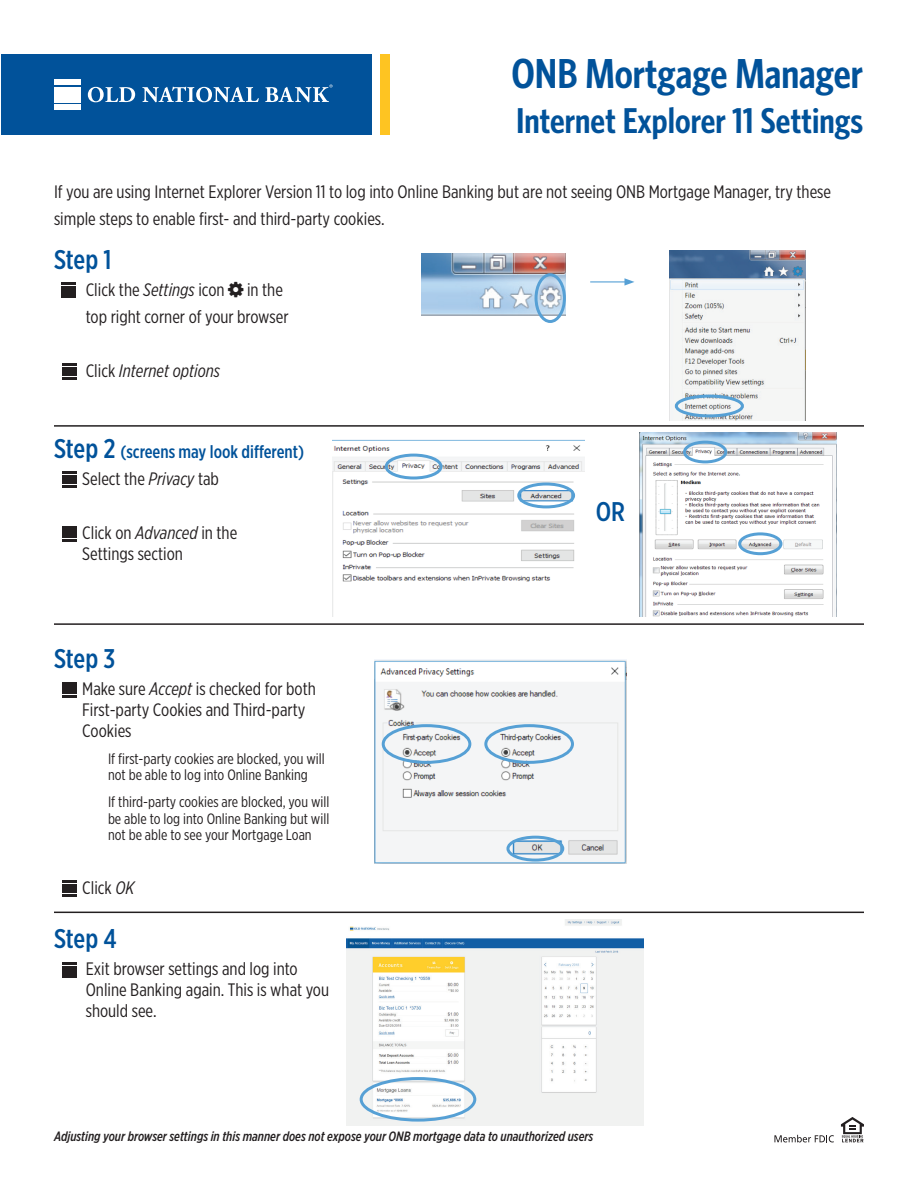
<style>
.page{position:relative;width:918px;height:1188px;background:#fff}
.page>*{position:absolute;margin:0;border:0;box-sizing:border-box;transform-origin:0 0}
.t1{font:600 42px "Whitney Condensed";color:#01529a}
.t2{font:600 36px "Whitney Condensed";color:#01529a}
.t3{font:500 27px "Gotham X Narrow";color:#01529a}
.t4{font:18px/21px "Gotham X Narrow";color:#231f20}
.t5{font:500 18px/27px "Gotham X Narrow";color:#01529a}
.t6{font:italic 18px "Gotham X Narrow";color:#231f20}
.t7{font:15px/16.5px "Gotham X Narrow";color:#231f20}
.t8{font:italic 500 13.5px "Gotham X Narrow";color:#231f20}
.s1{font-style:italic}
.s2{font-style:normal}
.s3{font-size:27px}
.s4{font-weight:400;color:#231f20}
.s5{font-weight:400;font-style:italic;color:#231f20}
</style>
<div class="page">
<hr style="left:61px;top:282px;width:14px;height:3px;background:#231f20">
<div style="left:61px;top:286px;width:14px;height:8px;background:#231f20"></div>
<hr style="left:61px;top:295px;width:14px;height:3px;background:#231f20">
<hr style="left:62px;top:363px;width:15px;height:3px;background:#231f20">
<div style="left:63px;top:367px;width:14px;height:8px;background:#231f20"></div>
<svg style="left:62px;top:377px;width:15px;height:2px"></svg>
<hr style="left:62px;top:471px;width:15px;height:3px;background:#231f20">
<div style="left:63px;top:475px;width:14px;height:9px;background:#231f20"></div>
<hr style="left:62px;top:485px;width:15px;height:3px;background:#231f20">
<div style="left:1px;top:54px;width:371px;height:81px;background:#01529a"></div>
<div style="left:380px;top:54px;width:10px;height:81px;background:#fec422"></div>
<div style="left:54px;top:79px;width:27px;height:5px;background:#fff"></div>
<div style="left:54px;top:87px;width:27px;height:15px;background:#fff"></div>
<div style="left:54px;top:105px;width:27px;height:5px;background:#fff"></div>
<svg style="left:88px;top:87px;width:47px;height:15px"></svg>
<svg style="left:142px;top:87px;width:117px;height:15px"></svg>
<svg style="left:265px;top:84px;width:68px;height:18px"></svg>
<svg style="left:841px;top:1117px;width:23px;height:25px"></svg>
<svg style="left:774px;top:1135px;width:60px;height:7px"></svg>
<hr style="left:62px;top:526px;width:15px;height:3px;background:#231f20">
<div style="left:63px;top:530px;width:14px;height:8px;background:#231f20"></div>
<hr style="left:62px;top:539px;width:15px;height:3px;background:#231f20">
<hr style="left:62px;top:682px;width:15px;height:3px;background:#231f20">
<div style="left:63px;top:686px;width:14px;height:8px;background:#231f20"></div>
<hr style="left:62px;top:695px;width:15px;height:3px;background:#231f20">
<hr style="left:62px;top:880px;width:15px;height:3px;background:#231f20">
<div style="left:63px;top:885px;width:14px;height:8px;background:#231f20"></div>
<hr style="left:62px;top:894px;width:15px;height:3px;background:#231f20">
<img style="left:347px;top:919px;width:297px;height:206px">
<div style="left:360px;top:1077px;width:116px;height:45px;border:3px solid #56a0d5;border-radius:50%"></div>
<img style="left:421px;top:254px;width:145px;height:62px">
<div style="left:535px;top:273px;width:31px;height:50px;border:3px solid #56a0d5;border-radius:50%"></div>
<img style="left:333px;top:440px;width:251px;height:142px">
<img style="left:640px;top:432px;width:197px;height:184px">
<div style="left:385px;top:454px;width:58px;height:26px;border:3px solid #56a0d5;border-radius:50%"></div>
<div style="left:517px;top:483px;width:58px;height:25px;border:3px solid #56a0d5;border-radius:50%"></div>
<hr style="left:590px;top:281px;width:37px;height:1px;background:#56a0d5">
<svg style="left:624px;top:278px;width:10px;height:8px"></svg>
<img style="left:374px;top:659px;width:252px;height:205px">
<div style="left:382px;top:724px;width:89px;height:40px;border:3px solid #56a0d5;border-radius:50%"></div>
<hr style="left:62px;top:962px;width:15px;height:3px;background:#231f20">
<div style="left:63px;top:966px;width:14px;height:8px;background:#231f20"></div>
<hr style="left:62px;top:975px;width:15px;height:3px;background:#231f20">
<img style="left:670px;top:250px;width:135px;height:170px">
<div style="left:675px;top:395px;width:69px;height:22px;border:3px solid #56a0d5;border-radius:50%"></div>
<div style="left:683px;top:441px;width:44px;height:22px;border:3px solid #56a0d5;border-radius:50%"></div>
<div style="left:738px;top:532px;width:44px;height:23px;border:3px solid #56a0d5;border-radius:50%"></div>
<div style="left:484px;top:724px;width:90px;height:40px;border:3px solid #56a0d5;border-radius:50%"></div>
<div style="left:506px;top:836px;width:58px;height:26px;border:3px solid #56a0d5;border-radius:50%"></div>
<hr style="left:54px;top:425px;width:810px;height:2px;background:#231f20">
<hr style="left:54px;top:623px;width:810px;height:2px;background:#231f20">
<hr style="left:54px;top:912px;width:810px;height:1px;background:#231f20">
<h1 class="t1" style="left:512px;top:47px;width:353px">ONB Mortgage Manager</h1>
<h2 class="t2" style="left:516px;top:98px;width:349px">Internet Explorer 11 Settings</h2>
<p class="t4" style="left:54px;top:178px;width:779px;line-height:27px">If you are using Internet Explorer Version 11 to log into Online Banking but are not seeing ONB Mortgage Manager, try these simple steps to enable first- and third-party cookies.</p>
<h3 class="t3" style="left:54px;top:243px;width:59px">Step 1</h3>
<p class="t4" style="left:86px;top:276px;width:204px;line-height:27px">Click the <span class="s1">Settings</span> icon in the top right corner of your browser</p>
<p class="t6" style="left:86px;top:360px;width:136px"><span class="s2">Click</span> Internet options</p>
<p class="t5" style="left:82px;top:438px;width:223px;text-indent:-28px"><span class="s3">Step 2</span> (screens may look different)<br><span class="s4">Select the</span> <span class="s5">Privacy</span> <span class="s4">tab</span></p>
<p class="t4" style="left:82px;top:522px;width:157px">Click on <span class="s1">Advanced</span> in the<br>Settings section</p>
<h3 class="t3" style="left:54px;top:642px;width:63px">Step 3</h3>
<p class="t4" style="left:82px;top:678px;width:235px">Make sure <span class="s1">Accept</span> is checked for both<br>First-party Cookies and Third-party<br>Cookies</p>
<p class="t7" style="left:108px;top:750px;width:218px">If first-party cookies are blocked, you will not be able to log into Online Banking</p>
<p class="t7" style="left:108px;top:794px;width:223px;text-align:justify">If third-party cookies are blocked, you will be able to log into Online Banking but will not be able to see your Mortgage Loan</p>
<p class="t4" style="left:82px;top:877px;width:54px">Click <span class="s1">OK</span></p>
<h3 class="t3" style="left:54px;top:923px;width:64px">Step 4</h3>
<p class="t4" style="left:86px;top:958px;width:245px">Exit browser settings and log into<br>Online Banking again. This is what you should see.</p>
<h3 class="t3" style="left:596px;top:495px;width:31px">OR</h3>
<p class="t8" style="left:54px;top:1128px;width:541px">Adjusting your browser settings in this manner does not expose your ONB mortgage data to unauthorized users</p>
</div>
